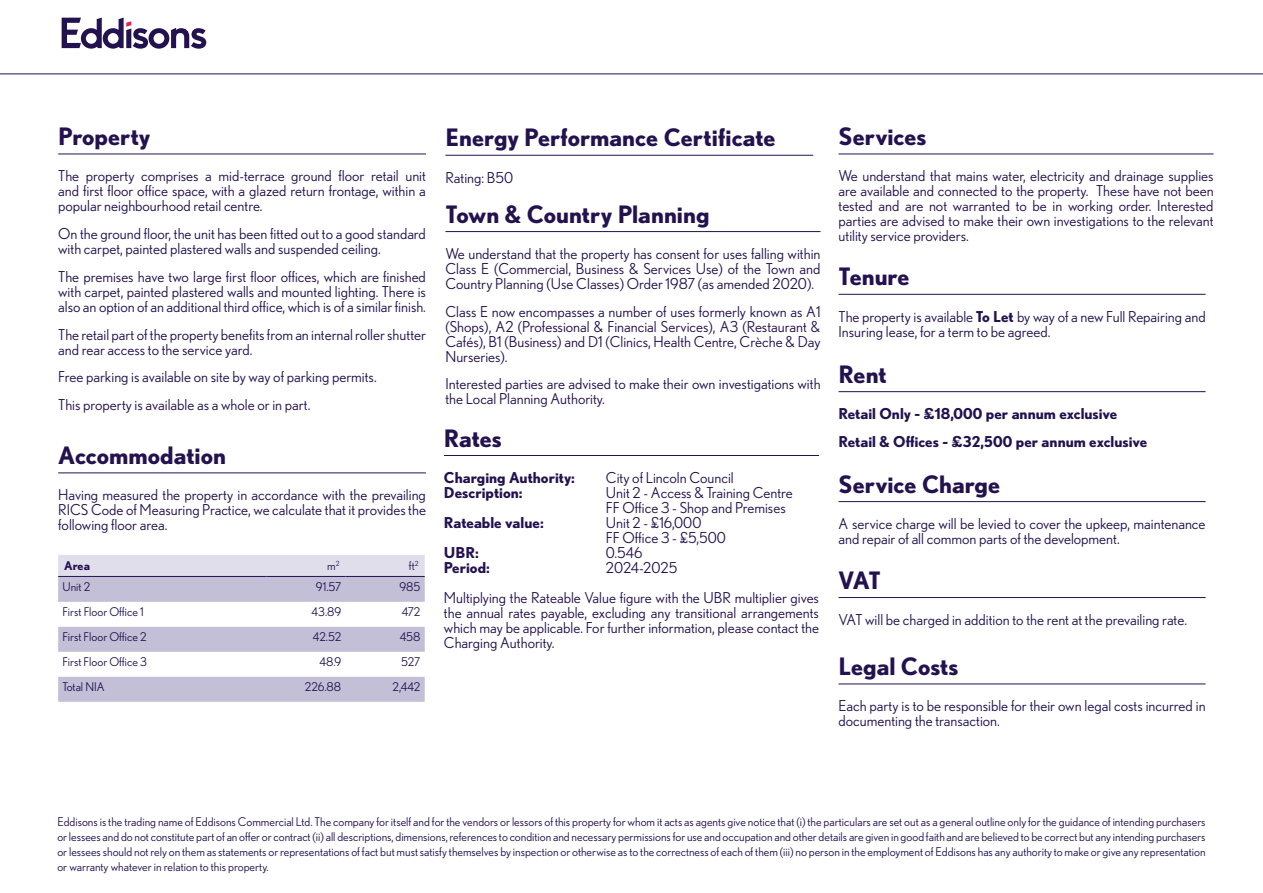
<style>
.page{position:relative;width:1263px;height:893px;background:#fff}
.page>*{position:absolute;margin:0;border:0;box-sizing:border-box;transform-origin:0 0}
.t1{font:700 24px "Nobel";color:#23124f}
.t2{font:15px/15px "Nobel";color:#23124f}
.t3{font:700 15px/27.8px "Nobel";color:#23124f}
.t4{font:12px/15px "Nobel";color:#23124f;text-align:justify}
.t5{font:700 12px "Nobel";color:#23124f}
.s1{font-weight:700}
</style>
<div class="page">
<hr style="left:58px;top:154px;width:368px;height:1px;background:#23124f">
<hr style="left:838px;top:684px;width:367px;height:1px;background:#23124f">
<hr style="left:58px;top:472px;width:368px;height:1px;background:#23124f">
<div style="left:58px;top:555px;width:367px;height:21px;background:#e0deeb"></div>
<svg style="left:58px;top:577px;width:367px;height:125px;fill:#c3bfd7"></svg>
<hr style="left:58px;top:576px;width:208px;height:1px;background:#23124f">
<hr style="left:266px;top:576px;width:79px;height:1px;background:#23124f">
<hr style="left:345px;top:576px;width:80px;height:1px;background:#23124f">
<hr style="left:444px;top:455px;width:375px;height:1px;background:#23124f">
<hr style="left:838px;top:294px;width:367px;height:1px;background:#23124f">
<hr style="left:838px;top:391px;width:367px;height:1px;background:#23124f">
<hr style="left:838px;top:597px;width:367px;height:1px;background:#23124f">
<hr style="left:445px;top:231px;width:375px;height:1px;background:#23124f">
<hr style="left:838px;top:154px;width:375px;height:1px;background:#23124f">
<hr style="left:838px;top:501px;width:367px;height:1px;background:#23124f">
<hr style="left:445px;top:155px;width:368px;height:1px;background:#23124f">
<svg style="left:0;top:17px;width:1263px;height:57px"></svg>
<svg style="left:62px;top:18px;width:144px;height:31px"></svg>
<h1 class="t1" style="left:58px;top:122px;width:94px">Property</h1>
<p class="t2" style="left:58px;top:168px;width:369px;text-align:justify">The property comprises a mid-terrace ground floor retail unit and first floor office space, with a glazed return frontage, within a popular neighbourhood retail centre.</p>
<p class="t2" style="left:58px;top:226px;width:369px">On the ground floor, the unit has been fitted out to a good standard with carpet, painted plastered walls and suspended ceiling.</p>
<p class="t2" style="left:58px;top:269px;width:369px;text-align:justify">The premises have two large first floor offices, which are finished with carpet, painted plastered walls and mounted lighting. There is also an option of an additional third office, which is of a similar finish.</p>
<p class="t2" style="left:58px;top:327px;width:369px">The retail part of the property benefits from an internal roller shutter and rear access to the service yard.</p>
<p class="t2" style="left:58px;top:363px;width:320px;line-height:27.8px">Free parking is available on site by way of parking permits.<br>This property is available as a whole or in part.</p>
<h1 class="t1" style="left:58px;top:441px;width:169px">Accommodation</h1>
<p class="t2" style="left:58px;top:487px;width:369px;text-align:justify">Having measured the property in accordance with the prevailing RICS Code of Measuring Practice, we calculate that it provides the following floor area.</p>
<p class="t5" style="left:64px;top:558px;width:27px">Area</p>
<p class="t4" style="left:327px;top:558px;width:14px">m<sup>2</sup></p>
<p class="t4" style="left:409px;top:558px;width:11px">ft<sup>2</sup></p>
<p class="t4" style="left:62px;top:579px;width:29px">Unit 2</p>
<p class="t4" style="left:316px;top:579px;width:27px">91.57</p>
<p class="t4" style="left:399px;top:579px;width:23px">985</p>
<p class="t4" style="left:62px;top:604px;width:83px">First Floor Office 1</p>
<p class="t4" style="left:312px;top:604px;width:31px">43.89</p>
<p class="t4" style="left:402px;top:604px;width:20px">472</p>
<p class="t4" style="left:62px;top:629px;width:86px">First Floor Office 2</p>
<p class="t4" style="left:313px;top:629px;width:30px">42.52</p>
<p class="t4" style="left:400px;top:629px;width:22px">458</p>
<p class="t4" style="left:62px;top:654px;width:86px">First Floor Office 3</p>
<p class="t4" style="left:319px;top:654px;width:23px">48.9</p>
<p class="t4" style="left:401px;top:654px;width:21px">527</p>
<p class="t4" style="left:62px;top:679px;width:44px">Total NIA</p>
<p class="t4" style="left:305px;top:679px;width:38px">226.88</p>
<p class="t4" style="left:393px;top:679px;width:29px">2,442</p>
<h1 class="t1" style="left:445px;top:123px;width:332px">Energy Performance Certificate</h1>
<p class="t2" style="left:445px;top:170px;width:69px">Rating: B50</p>
<h1 class="t1" style="left:445px;top:200px;width:266px">Town &amp; Country Planning</h1>
<p class="t2" style="left:445px;top:246px;width:376px;text-align:justify">We understand that the property has consent for uses falling within Class E (Commercial, Business &amp; Services Use) of the Town and Country Planning (Use Classes) Order 1987 (as amended 2020).</p>
<p class="t2" style="left:445px;top:304px;width:377px;text-align:justify">Class E now encompasses a number of uses formerly known as A1 (Shops), A2 (Professional &amp; Financial Services), A3 (Restaurant &amp; Cafés), B1 (Business) and D1 (Clinics, Health Centre, Crèche &amp; Day Nurseries).</p>
<p class="t2" style="left:445px;top:376px;width:377px">Interested parties are advised to make their own investigations with the Local Planning Authority.</p>
<h1 class="t1" style="left:444px;top:424px;width:59px">Rates</h1>
<p class="t3" style="left:444px;top:463px;width:133px">Charging Authority:</p>
<p class="t2" style="left:606px;top:470px;width:129px">City of Lincoln Council</p>
<p class="t3" style="left:444px;top:478px;width:80px">Description:</p>
<p class="t2" style="left:606px;top:485px;width:188px">Unit 2 - Access &amp; Training Centre<br>FF Office 3 - Shop and Premises</p>
<p class="t3" style="left:444px;top:508px;width:101px">Rateable value:</p>
<p class="t2" style="left:606px;top:515px;width:122px">Unit 2 - £16,000<br>FF Office 3 - £5,500</p>
<p class="t3" style="left:444px;top:538px;width:36px">UBR:</p>
<p class="t2" style="left:606px;top:545px;width:38px">0.546</p>
<p class="t3" style="left:444px;top:553px;width:47px">Period:</p>
<p class="t2" style="left:444px;top:552px;width:377px;line-height:30px;text-indent:162px">2024-2025<br>Multiplying the Rateable Value figure with the UBR multiplier gives</p>
<p class="t2" style="left:444px;top:605px;width:377px;text-align:justify">the annual rates payable, excluding any transitional arrangements which may be applicable. For further information, please contact the Charging Authority.</p>
<h1 class="t1" style="left:838px;top:122px;width:90px">Services</h1>
<p class="t2" style="left:838px;top:168px;width:377px;text-align:justify">We understand that mains water, electricity and drainage supplies are available and connected to the property. These have not been tested and are not warranted to be in working order. Interested parties are advised to make their own investigations to the relevant utility service providers.</p>
<h1 class="t1" style="left:838px;top:262px;width:72px">Tenure</h1>
<p class="t2" style="left:838px;top:309px;width:369px">The property is available <span class="s1">To Let</span> by way of a new Full Repairing and<br>Insuring lease, for a term to be agreed.</p>
<h1 class="t1" style="left:838px;top:360px;width:50px">Rent</h1>
<p class="t3" style="left:838px;top:399px;width:310px">Retail Only - £18,000 per annum exclusive<br>Retail &amp; Offices - £32,500 per annum exclusive</p>
<h1 class="t1" style="left:838px;top:470px;width:163px">Service Charge</h1>
<p class="t2" style="left:838px;top:516px;width:369px">A service charge will be levied to cover the upkeep, maintenance and repair of all common parts of the development.</p>
<h1 class="t1" style="left:838px;top:566px;width:44px">VAT</h1>
<p class="t2" style="left:838px;top:612px;width:350px">VAT will be charged in addition to the rent at the prevailing rate.</p>
<h1 class="t1" style="left:838px;top:652px;width:121px">Legal Costs</h1>
<p class="t2" style="left:838px;top:698px;width:369px">Each party is to be responsible for their own legal costs incurred in documenting the transaction.</p>
<p class="t4" style="left:57px;top:814px;width:1150px">Eddisons is the trading name of Eddisons Commercial Ltd. The company for itself and for the vendors or lessors of this property for whom it acts as agents give notice that (i) the particulars are set out as a general outline only for the guidance of intending purchasers or lessees and do not constitute part of an offer or contract (ii) all descriptions, dimensions, references to condition and necessary permissions for use and occupation and other details are given in good faith and are believed to be correct but any intending purchasers or lessees should not rely on them as statements or representations of fact but must satisfy themselves by inspection or otherwise as to the correctness of each of them (iii) no person in the employment of Eddisons has any authority to make or give any representation or warranty whatever in relation to this property.</p>
</div>
